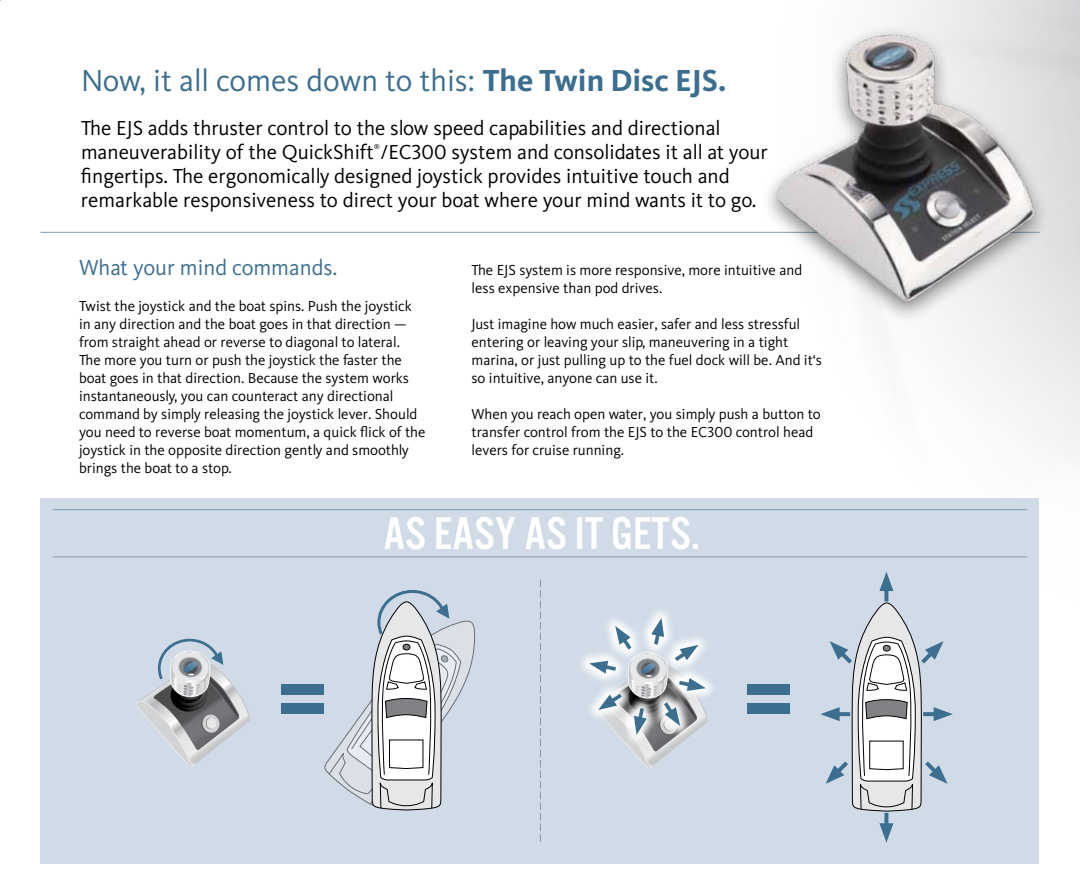
<style>
.page{position:relative;width:1080px;height:891px;background:#fff}
.page>*{position:absolute;margin:0;border:0;box-sizing:border-box;transform-origin:0 0}
.t1{font:47.7px "Alternate Gothic EF No Three";letter-spacing:.01em;color:#fff}
.t2{font:31.5px "Kievit";color:#3b6e8f}
.t3{font:22.5px "Kievit";color:#3b6e8f}
.t4{font:21px/24px "Kievit";color:#000}
.t5{font:15px/18px "Kievit";color:#000}
.t6{font:7.05px "Kievit";color:#000}
.s1{font-weight:700}
.s2{font-family:"Kievit Regular SC"}
</style>
<div class="page">
<hr style="left:40px;top:232px;width:1000px;height:1px;background:#7c9cb7">
<div style="left:40px;top:498px;width:1000px;height:366px;background:#d1dbe7"></div>
<svg style="left:323px;top:590px;width:153px;height:220px"></svg>
<svg style="left:884px;top:591px;width:4px;height:10px"></svg>
<svg style="left:879px;top:572px;width:14px;height:19px"></svg>
<svg style="left:884px;top:813px;width:4px;height:10px"></svg>
<svg style="left:879px;top:823px;width:14px;height:20px"></svg>
<svg style="left:820px;top:602px;width:133px;height:210px"></svg>
<svg style="left:540px;top:580px;width:1px;height:262px"></svg>
<svg style="left:581px;top:611px;width:167px;height:93px"></svg>
<svg style="left:589px;top:618px;width:119px;height:151px"></svg>
<svg style="left:136px;top:638px;width:114px;height:129px"></svg>
<img style="left:754px;top:17px;width:295px;height:308px">
<hr style="left:53px;top:509px;width:974px;height:1px;background:#7c9cb7">
<hr style="left:53px;top:556px;width:974px;height:1px;background:#7c9cb7">
<div style="left:281px;top:685px;width:43px;height:10px;background:#3b6e8f"></div>
<div style="left:281px;top:704px;width:43px;height:10px;background:#3b6e8f"></div>
<div style="left:747px;top:685px;width:42px;height:10px;background:#3b6e8f"></div>
<div style="left:747px;top:704px;width:42px;height:10px;background:#3b6e8f"></div>
<h2 class="t2" style="left:81px;top:61px;width:647px">Now, it all comes down to this: <span class="s1">The Twin Disc EJS.</span></h2>
<h3 class="t4" style="left:81px;top:116px;width:688px">The EJS adds thruster control to the slow speed capabilities and directional maneuverability of the QuickShift /<span class="s2">EC300</span> system and consolidates it all at your</h3>
<p class="t6" style="left:374px;top:143px;width:8px">®</p>
<h3 class="t4" style="left:81px;top:164px;width:677px">fingertips. The ergonomically designed joystick provides intuitive touch and remarkable responsiveness to direct your boat where your mind wants it to go.</h3>
<h3 class="t3" style="left:79px;top:253px;width:260px">What your mind commands.</h3>
<p class="t5" style="left:79px;top:296px;width:348px">Twist the joystick and the boat spins. Push the joystick in any direction and the boat goes in that direction — from straight ahead or reverse to diagonal to lateral.<br>The more you turn or push the joystick the faster the boat goes in that direction. Because the system works instantaneously, you can counteract any directional command by simply releasing the joystick lever. Should you need to reverse boat momentum, a quick flick of the joystick in the opposite direction gently and smoothly brings the boat to a stop.</p>
<p class="t5" style="left:472px;top:260px;width:332px">The EJS system is more responsive, more intuitive and less expensive than pod drives.</p>
<p class="t5" style="left:472px;top:314px;width:352px">Just imagine how much easier, safer and less stressful entering or leaving your slip, maneuvering in a tight marina, or just pulling up to the fuel dock will be. And it‘s so intuitive, anyone can use it.</p>
<p class="t5" style="left:472px;top:404px;width:351px">When you reach open water, you simply push a button to transfer control from the EJS to the <span class="s2">EC300</span> control head levers for cruise running.</p>
<h1 class="t1" style="left:384px;top:509px;width:318px">AS EASY AS IT GETS.</h1>
</div>
